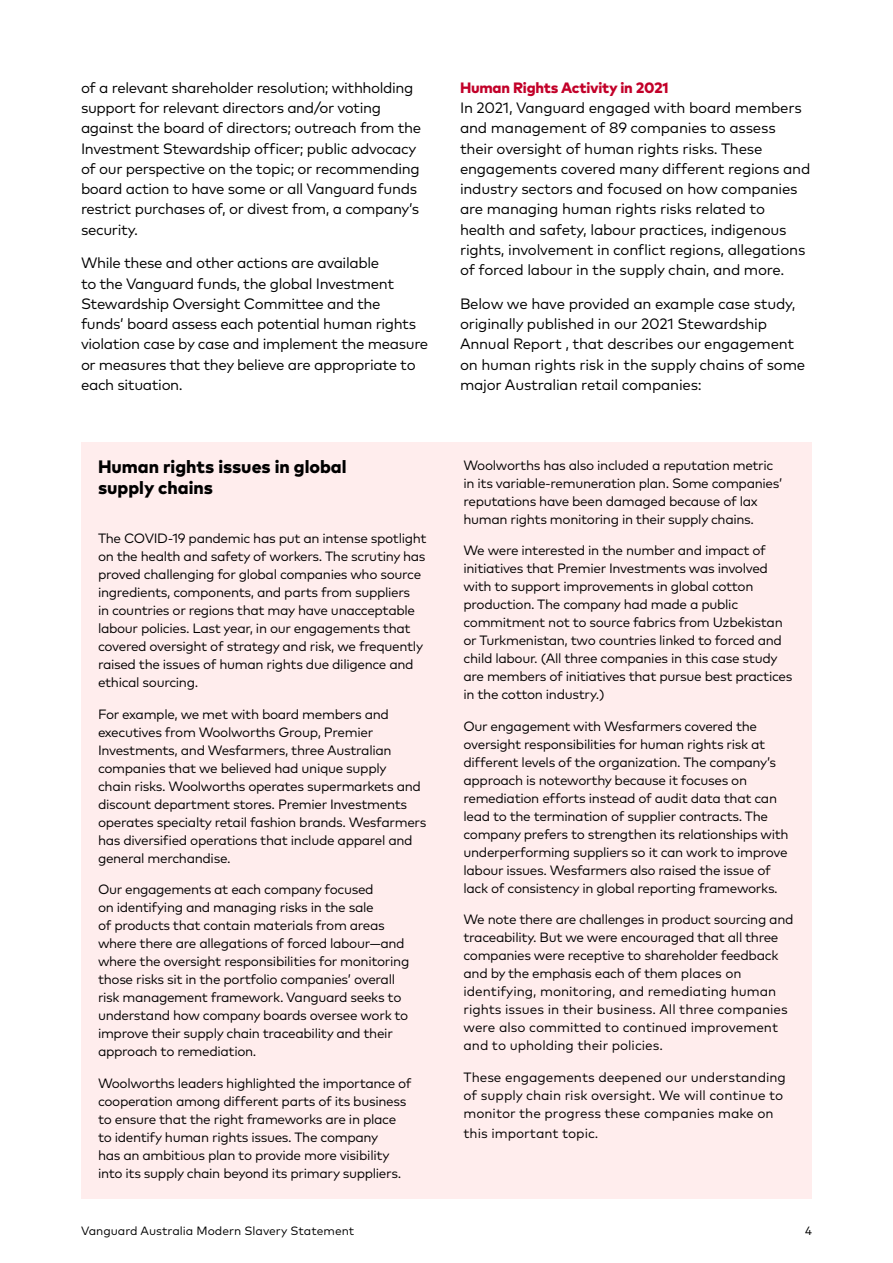
<style>
.page{position:relative;width:893px;height:1263px;background:#fff}
.page>*{position:absolute;margin:0;border:0;box-sizing:border-box;transform-origin:0 0}
.t1{font:800 18px/20.2px "Mark Pro";color:#000}
.t2{font:15px/20.2px "Mark Pro";letter-spacing:-.025em;color:#000}
.t3{font:800 15px "Mark Pro";letter-spacing:-.015em;color:#c20029}
.t4{font:13.5px/18px "Mark Pro";letter-spacing:-.025em;color:#000}
.t5{font:13.5px/18px "Mark Pro";color:#000}
.t6{font:12px "Mark Pro";color:#000}
</style>
<div class="page">
<div style="left:81px;top:442px;width:731px;height:756px;background:#ffeded"></div>
<p class="t2" style="left:81px;top:76px;width:342px">of a relevant shareholder resolution; withholding support for relevant directors and/or voting against the board of directors; outreach from the Investment Stewardship officer; public advocacy of our perspective on the topic; or recommending board action to have some or all Vanguard funds restrict purchases of, or divest from, a company’s security.</p>
<p class="t2" style="left:81px;top:252px;width:349px">While these and other actions are available<br>to the Vanguard funds, the global Investment Stewardship Oversight Committee and the<br>funds’ board assess each potential human rights violation case by case and implement the measure or measures that they believe are appropriate to each situation.</p>
<h1 class="t1" style="left:98px;top:455px;width:250px">Human rights issues in global supply chains</h1>
<p class="t4" style="left:98px;top:528px;width:330px">The COVID-19 pandemic has put an intense spotlight on the health and safety of workers. The scrutiny has proved challenging for global companies who source ingredients, components, and parts from suppliers<br>in countries or regions that may have unacceptable labour policies. Last year, in our engagements that covered oversight of strategy and risk, we frequently raised the issues of human rights due diligence and ethical sourcing.</p>
<p class="t4" style="left:98px;top:704px;width:330px">For example, we met with board members and executives from Woolworths Group, Premier Investments, and Wesfarmers, three Australian companies that we believed had unique supply<br>chain risks. Woolworths operates supermarkets and discount department stores. Premier Investments operates specialty retail fashion brands. Wesfarmers has diversified operations that include apparel and general merchandise.</p>
<p class="t4" style="left:98px;top:879px;width:313px">Our engagements at each company focused<br>on identifying and managing risks in the sale<br>of products that contain materials from areas where there are allegations of forced labour—and where the oversight responsibilities for monitoring those risks sit in the portfolio companies’ overall risk management framework. Vanguard seeks to understand how company boards oversee work to improve their supply chain traceability and their approach to remediation.</p>
<p class="t4" style="left:98px;top:1073px;width:315px">Woolworths leaders highlighted the importance of cooperation among different parts of its business to ensure that the right frameworks are in place to identify human rights issues. The company<br>has an ambitious plan to provide more visibility into its supply chain beyond its primary suppliers.</p>
<p class="t6" style="left:81px;top:1222px;width:275px">Vanguard Australia Modern Slavery Statement</p>
<p class="t3" style="left:460px;top:76px;width:210px">Human Rights Activity in 2021</p>
<p class="t2" style="left:460px;top:96px;width:352px">In 2021, Vanguard engaged with board members and management of 89 companies to assess their oversight of human rights risks. These engagements covered many different regions and industry sectors and focused on how companies are managing human rights risks related to health and safety, labour practices, indigenous rights, involvement in conflict regions, allegations of forced labour in the supply chain, and more.</p>
<p class="t2" style="left:460px;top:292px;width:347px">Below we have provided an example case study, originally published in our 2021 Stewardship Annual Report , that describes our engagement on human rights risk in the supply chains of some major Australian retail companies:</p>
<p class="t4" style="left:463px;top:455px;width:320px">Woolworths has also included a reputation metric in its variable-remuneration plan. Some companies’ reputations have been damaged because of lax human rights monitoring in their supply chains.</p>
<p class="t4" style="left:463px;top:540px;width:330px">We were interested in the number and impact of initiatives that Premier Investments was involved with to support improvements in global cotton production. The company had made a public commitment not to source fabrics from Uzbekistan or Turkmenistan, two countries linked to forced and child labour. (All three companies in this case study are members of initiatives that pursue best practices in the cotton industry.)</p>
<p class="t4" style="left:463px;top:716px;width:327px">Our engagement with Wesfarmers covered the oversight responsibilities for human rights risk at different levels of the organization. The company’s approach is noteworthy because it focuses on remediation efforts instead of audit data that can lead to the termination of supplier contracts. The company prefers to strengthen its relationships with underperforming suppliers so it can work to improve labour issues. Wesfarmers also raised the issue of lack of consistency in global reporting frameworks.</p>
<p class="t4" style="left:463px;top:909px;width:332px">We note there are challenges in product sourcing and traceability. But we were encouraged that all three companies were receptive to shareholder feedback and by the emphasis each of them places on identifying, monitoring, and remediating human rights issues in their business. All three companies were also committed to continued improvement and to upholding their policies.</p>
<p class="t5" style="left:463px;top:1067px;width:324px">These engagements deepened our understanding of supply chain risk oversight. We will continue to monitor the progress these companies make on</p>
<p class="t5" style="left:463px;top:1123px;width:136px">this important topic.</p>
<p class="t6" style="left:805px;top:1222px;width:8px">4</p>
</div>
